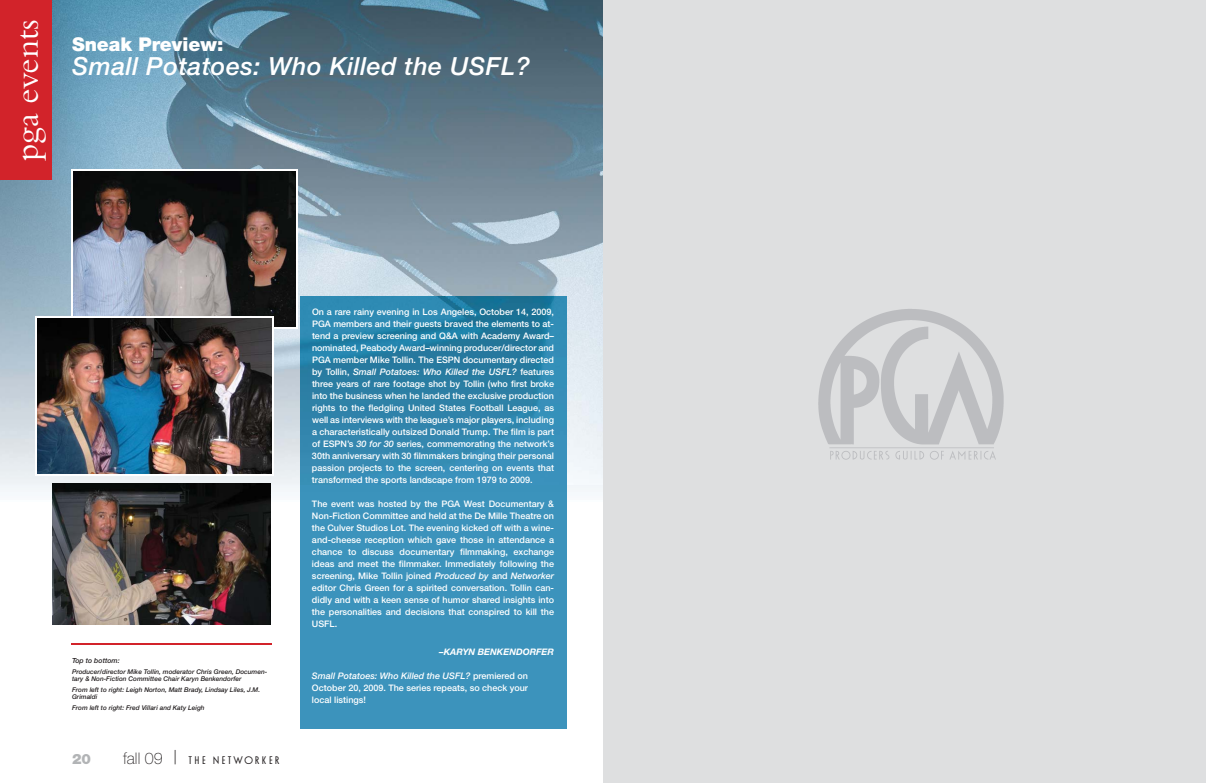
<style>
.page{position:relative;width:1206px;height:783px;background:#fff}
.page>*{position:absolute;margin:0;border:0;box-sizing:border-box;transform-origin:0 0}
.t1{font:35px "Bembo";color:#fff}
.t2{font:italic 500 25px "Helvetica Neue";letter-spacing:.02em;color:#fff}
.t3{font:900 19px "Helvetica Neue";color:#fff}
.t4{font:900 14.2px "Helvetica Neue";color:#b2b4b6}
.t5{font:14px "Mahlau";letter-spacing:.08em;color:#231f20}
.t6{font:500 9px/12px "Helvetica Neue";color:#fff;text-align:justify}
.t7{font:italic 700 9px "Helvetica Neue";color:#fff}
.t8{font:italic 500 7px "Helvetica Neue";color:#231f20}
.t9{font:italic 500 6.5px/7px "Helvetica Neue";color:#231f20}
.s1{font-family:"Helvetica Neue";font-weight:100;font-size:16px}
.s2{font-family:"Helvetica Neue";font-weight:100;font-size:19.2px}
.s3{font-style:italic}
</style>
<div class="page">
<img style="left:0;top:0;width:331px;height:485px">
<img style="left:331px;top:0;width:272px;height:308px">
<div style="left:0;top:0;width:52px;height:180px;background:#d2232a"></div>
<hr style="left:71px;top:643px;width:201px;height:2px;background:#d2232a">
<svg style="left:71px;top:169px;width:227px;height:160px;background:#5f5a5c"></svg>
<img style="left:35px;top:316px;width:239px;height:160px">
<img style="left:52px;top:483px;width:219px;height:142px">
<div style="left:301px;top:502px;width:266px;height:227px;background:#3c93bc"></div>
<div style="left:301px;top:485px;width:266px;height:17px;background:#3b93bc"></div>
<img style="left:301px;top:296px;width:266px;height:189px">
<div style="left:603px;top:0;width:603px;height:783px;background:#dedfe0"></div>
<img style="left:818px;top:309px;width:186px;height:151px">
<p class="t1" style="left:14px;top:161px;width:143px;rotate:-90deg">pga events</p>
<p class="t3" style="left:72px;top:37px;width:153px">Sneak Preview:</p>
<p class="t2" style="left:72px;top:57px;width:459px">Small Potatoes: Who Killed the USFL?</p>
<p class="t8" style="left:72px;top:658px;width:49px">Top to bottom:</p>
<p class="t9" style="left:72px;top:669px;width:197px">Producer/director Mike Tollin, moderator Chris Green, Documen&shy;tary &amp; Non-Fiction Committee Chair Karyn Benkendorfer</p>
<p class="t9" style="left:72px;top:687px;width:190px">From left to right: Leigh Norton, Matt Brady, Lindsay Liles, J.M.<br>Grimaldi</p>
<p class="t9" style="left:72px;top:705px;width:134px">From left to right: Fred Villari and Katy Leigh</p>
<p class="t4" style="left:72px;top:754px;width:21px">20</p>
<p class="t5" style="left:123px;top:752px;width:159px"><span class="s1">fall 09</span> <span class="s2">|</span> the networker</p>
<p class="t6" style="left:312px;top:307px;width:244px">On a rare rainy evening in Los Angeles, October 14, 2009, PGA members and their guests braved the elements to at&shy;tend a preview screening and Q&amp;A with Academy Award– nominated, Peabody Award–winning producer/director and PGA member Mike Tollin. The ESPN documentary directed by Tollin, <span class="s3">Small Potatoes: Who Killed the USFL?</span> features three years of rare footage shot by Tollin (who first broke into the business when he landed the exclusive production rights to the fledgling United States Football League, as well as interviews with the league’s major players, including a characteristically outsized Donald Trump. The film is part of ESPN’s <span class="s3">30 for 30</span> series, commemorating the network’s 30th anniversary with 30 filmmakers bringing their personal passion projects to the screen, centering on events that transformed the sports landscape from 1979 to 2009.</p>
<p class="t6" style="left:312px;top:499px;width:244px">The event was hosted by the PGA West Documentary &amp; Non-Fiction Committee and held at the De Mille Theatre on the Culver Studios Lot. The evening kicked off with a wine&shy;and-cheese reception which gave those in attendance a chance to discuss documentary filmmaking, exchange ideas and meet the filmmaker. Immediately following the screening, Mike Tollin joined <span class="s3">Produced by</span> and <span class="s3">Networker </span>editor Chris Green for a spirited conversation. Tollin can&shy;didly and with a keen sense of humor shared insights into the personalities and decisions that conspired to kill the USFL.</p>
<p class="t7" style="left:439px;top:649px;width:116px">–KARYN BENKENDORFER</p>
<p class="t6" style="left:312px;top:671px;width:218px"><span class="s3">Small Potatoes: Who Killed the USFL?</span> premiered on October 20, 2009. The series repeats, so check your local listings!</p>
</div>
